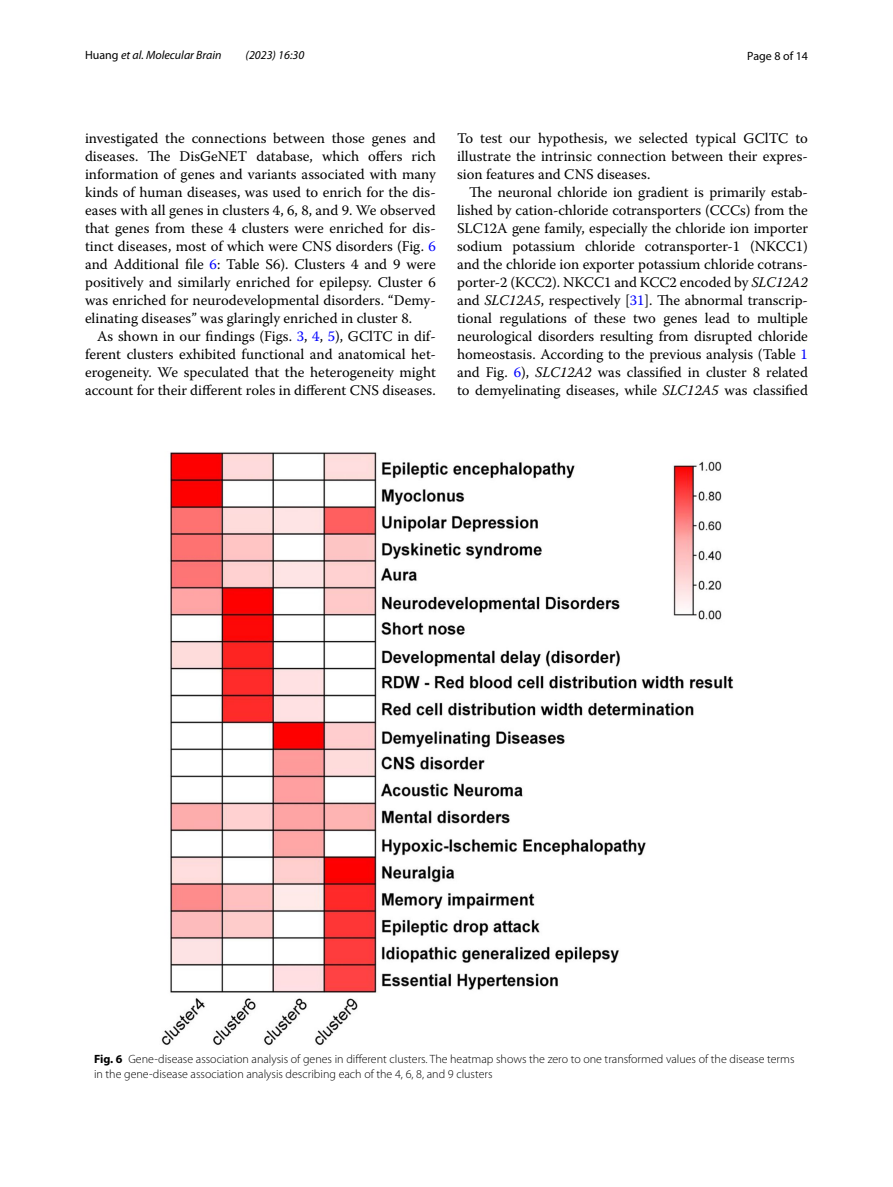
<style>
.page{position:relative;width:893px;height:1187px;background:#fff}
.page>*{position:absolute;margin:0;border:0;box-sizing:border-box;transform-origin:0 0}
.t1{font:14.7px/18px "Warnock Pro";color:#000;text-align:justify}
.t2{font:300 12px/15px "Myriad Pro";color:#000}
.t3{font:italic 12px "Myriad Pro";color:#000}
.t4{font:12px "Myriad Pro";color:#000}
.s1{font-style:normal}
.s2{color:#00f}
.s3{font-style:italic}
.s4{font-weight:700}
</style>
<div class="page">
<img style="left:161px;top:452px;width:572px;height:594px">
<p class="t3" style="left:85px;top:48px;width:138px"><span class="s1">Huang</span> et al. Molecular Brain</p>
<p class="t3" style="left:246px;top:48px;width:60px">(2023) 16:30</p>
<p class="t4" style="left:747px;top:48px;width:62px">Page 8 of 14</p>
<p class="t1" style="left:85px;top:128px;width:352px">investigated the connections between those genes and diseases. The DisGeNET database, which offers rich information of genes and variants associated with many kinds of human diseases, was used to enrich for the dis&shy;eases with all genes in clusters 4, 6, 8, and 9. We observed that genes from these 4 clusters were enriched for dis&shy;tinct diseases, most of which were CNS disorders (Fig. <span class="s2">6 </span>and Additional file <span class="s2">6</span>: Table S6). Clusters 4 and 9 were positively and similarly enriched for epilepsy. Cluster 6 was enriched for neurodevelopmental disorders. “Demy&shy;elinating diseases” was glaringly enriched in cluster 8.</p>
<p class="t1" style="left:85px;top:326px;width:352px;text-indent:12px">As shown in our findings (Figs. <span class="s2">3</span>, <span class="s2">4</span>, <span class="s2">5</span>), GClTC in dif&shy;ferent clusters exhibited functional and anatomical het&shy;erogeneity. We speculated that the heterogeneity might account for their different roles in different CNS diseases.</p>
<p class="t1" style="left:457px;top:128px;width:352px">To test our hypothesis, we selected typical GClTC to illustrate the intrinsic connection between their expres&shy;sion features and CNS diseases.</p>
<p class="t1" style="left:457px;top:182px;width:352px;text-indent:12px">The neuronal chloride ion gradient is primarily estab&shy;lished by cation-chloride cotransporters (CCCs) from the SLC12A gene family, especially the chloride ion importer sodium potassium chloride cotransporter-1 (NKCC1) and the chloride ion exporter potassium chloride cotrans&shy;porter-2 (KCC2). NKCC1 and KCC2 encoded by <span class="s3">SLC12A2 </span>and <span class="s3">SLC12A5</span>, respectively [<span class="s2">31</span>]. The abnormal transcrip&shy;tional regulations of these two genes lead to multiple neurological disorders resulting from disrupted chloride homeostasis. According to the previous analysis (Table <span class="s2">1 </span>and Fig. <span class="s2">6</span>), <span class="s3">SLC12A2</span> was classified in cluster 8 related to demyelinating diseases, while <span class="s3">SLC12A5</span> was classified</p>
<p class="t2" style="left:94px;top:1051px;width:702px"><span class="s4">Fig. 6</span> Gene-disease association analysis of genes in different clusters. The heatmap shows the zero to one transformed values of the disease terms in the gene-disease association analysis describing each of the 4, 6, 8, and 9 clusters</p>
</div>
